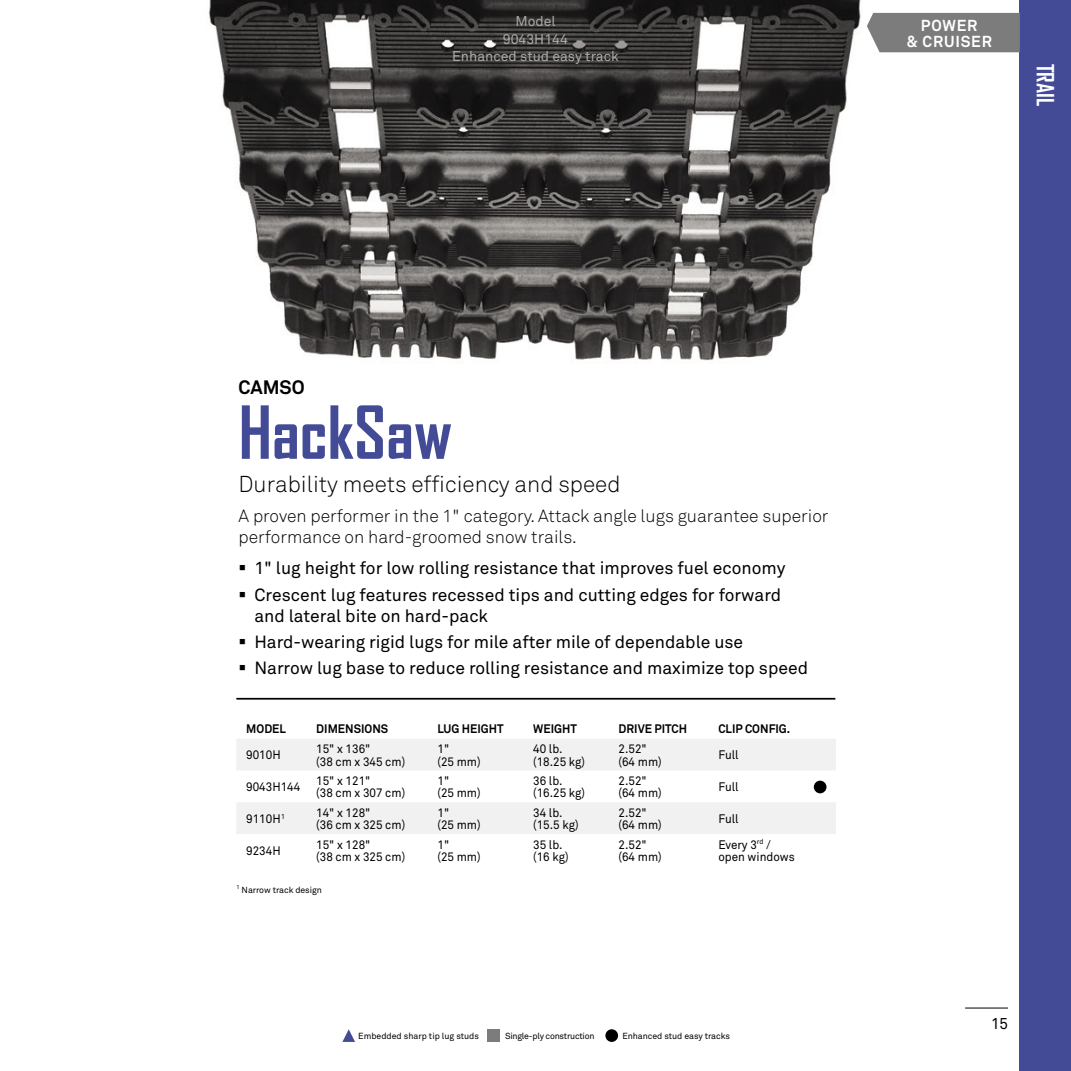
<style>
.page{position:relative;width:1071px;height:1071px;background:#fff}
.page>*{position:absolute;margin:0;border:0;box-sizing:border-box;transform-origin:0 0}
.t1{font:700 70px "Agency FB";color:#444b96}
.t2{font:22.75px "Akkurat Light Office";color:#000}
.t3{font:700 22.75px "Agency FB";color:#fff}
.t4{font:700 19.25px "Akkurat Office";color:#000}
.t5{font:17.5px/21px "Akkurat Office";color:#000}
.t6{font:17.5px/21px "Akkurat Light Office";color:#000}
.t7{font:700 15.75px/15.8px "Akkurat Office";letter-spacing:.05em;color:#fff;text-align:center}
.t8{font:15.75px "Akkurat Office";color:#000;scale:.96 1}
.t9{font:14px/17.5px "Akkurat Office";color:#aaa;text-align:center}
.t10{font:12.25px/12.2px "Akkurat Office";color:#000;scale:.95 1}
.t11{font:700 12.25px "Akkurat Office";color:#000;scale:.95 1}
.t12{font:8.75px "Akkurat Office";letter-spacing:-.005em;color:#000}
.t13{font:8.75px "Akkurat Office";letter-spacing:-.025em;color:#000}
</style>
<div class="page">
<hr style="left:965px;top:1008px;width:43px;height:1px;background:#000">
<div style="left:1020px;top:0;width:51px;height:1071px;background:#444b96"></div>
<div style="left:488px;top:1029px;width:12px;height:13px;background:#7c7c7c"></div>
<div style="left:605px;top:1029px;width:13px;height:13px;background:#000;border-radius:50%"></div>
<svg style="left:342px;top:1029px;width:13px;height:13px"></svg>
<img style="left:209px;top:0;width:799px;height:364px">
<hr style="left:236px;top:698px;width:599px;height:2px;background:#000">
<svg style="left:237px;top:739px;width:599px;height:95px;fill:#f1f1f1"></svg>
<div style="left:814px;top:781px;width:12px;height:12px;background:#000;border-radius:50%"></div>
<div style="left:867px;top:13px;width:153px;height:39px;background:#7c7c7c"></div>
<p class="t9" style="left:452px;top:13px;width:168px">Model<br>9043H144<br>Enhanced stud easy track</p>
<p class="t7" style="left:906px;top:18px;width:87px">POWER<br>&amp; CRUISER</p>
<h2 class="t3" style="left:1059px;top:64px;width:44px;rotate:90deg">TRAIL</h2>
<h3 class="t4" style="left:239px;top:375px;width:68px">CAMSO</h3>
<h1 class="t1" style="left:239px;top:392px;width:215px">HackSaw</h1>
<h2 class="t2" style="left:239px;top:471px;width:383px">Durability meets efficiency and speed</h2>
<h3 class="t6" style="left:239px;top:506px;width:592px">A proven performer in the 1" category. Attack angle lugs guarantee superior performance on hard-groomed snow trails.</h3>
<h3 class="t5" style="left:239px;top:558px;width:548px">▪ 1" lug height for low rolling resistance that improves fuel economy</h3>
<h3 class="t5" style="left:254px;top:584px;width:528px;text-indent:-16px">▪ Crescent lug features recessed tips and cutting edges for forward and lateral bite on hard-pack</h3>
<h3 class="t5" style="left:239px;top:632px;width:506px">▪ Hard-wearing rigid lugs for mile after mile of dependable use</h3>
<h3 class="t5" style="left:239px;top:658px;width:571px">▪ Narrow lug base to reduce rolling resistance and maximize top speed</h3>
<p class="t11" style="left:246px;top:721px;width:43px">MODEL</p>
<p class="t11" style="left:316px;top:721px;width:77px">DIMENSIONS</p>
<p class="t11" style="left:438px;top:721px;width:71px">LUG HEIGHT</p>
<p class="t11" style="left:533px;top:721px;width:48px">WEIGHT</p>
<p class="t11" style="left:619px;top:721px;width:74px">DRIVE PITCH</p>
<p class="t11" style="left:718px;top:721px;width:77px">CLIP CONFIG.</p>
<p class="t10" style="left:246px;top:749px;width:38px">9010H</p>
<p class="t10" style="left:316px;top:743px;width:95px">15" x 136"<br>(38 cm x 345 cm)</p>
<p class="t10" style="left:438px;top:743px;width:47px">1"<br>(25 mm)</p>
<p class="t10" style="left:533px;top:743px;width:56px">40 lb. (18.25 kg)</p>
<p class="t10" style="left:619px;top:743px;width:47px">2.52" (64 mm)</p>
<p class="t10" style="left:718px;top:749px;width:23px">Full</p>
<p class="t10" style="left:246px;top:781px;width:58px">9043H144</p>
<p class="t10" style="left:316px;top:775px;width:95px">15" x 121"<br>(38 cm x 307 cm)</p>
<p class="t10" style="left:438px;top:775px;width:47px">1"<br>(25 mm)</p>
<p class="t10" style="left:533px;top:775px;width:56px">36 lb. (16.25 kg)</p>
<p class="t10" style="left:619px;top:775px;width:47px">2.52" (64 mm)</p>
<p class="t10" style="left:718px;top:781px;width:23px">Full</p>
<p class="t10" style="left:246px;top:813px;width:42px">9110H<sup>1</sup></p>
<p class="t10" style="left:316px;top:807px;width:95px">14" x 128"<br>(36 cm x 325 cm)</p>
<p class="t10" style="left:438px;top:807px;width:47px">1"<br>(25 mm)</p>
<p class="t10" style="left:533px;top:807px;width:49px">34 lb. (15.5 kg)</p>
<p class="t10" style="left:619px;top:807px;width:47px">2.52" (64 mm)</p>
<p class="t10" style="left:718px;top:813px;width:23px">Full</p>
<p class="t10" style="left:246px;top:845px;width:38px">9234H</p>
<p class="t10" style="left:316px;top:839px;width:95px">15" x 128"<br>(38 cm x 325 cm)</p>
<p class="t10" style="left:438px;top:839px;width:47px">1"<br>(25 mm)</p>
<p class="t10" style="left:533px;top:839px;width:39px">35 lb. (16 kg)</p>
<p class="t10" style="left:619px;top:839px;width:47px">2.52" (64 mm)</p>
<p class="t10" style="left:718px;top:839px;width:82px">Every 3<sup>rd</sup> / open windows</p>
<p class="t12" style="left:236px;top:884px;width:87px"><sup>1</sup> Narrow track design</p>
<p class="t12" style="left:358px;top:1031px;width:122px">Embedded sharp tip lug studs</p>
<p class="t13" style="left:505px;top:1031px;width:91px">Single-ply construction</p>
<p class="t12" style="left:622px;top:1031px;width:109px">Enhanced stud easy tracks</p>
<p class="t8" style="left:991px;top:1014px;width:19px">15</p>
</div>
